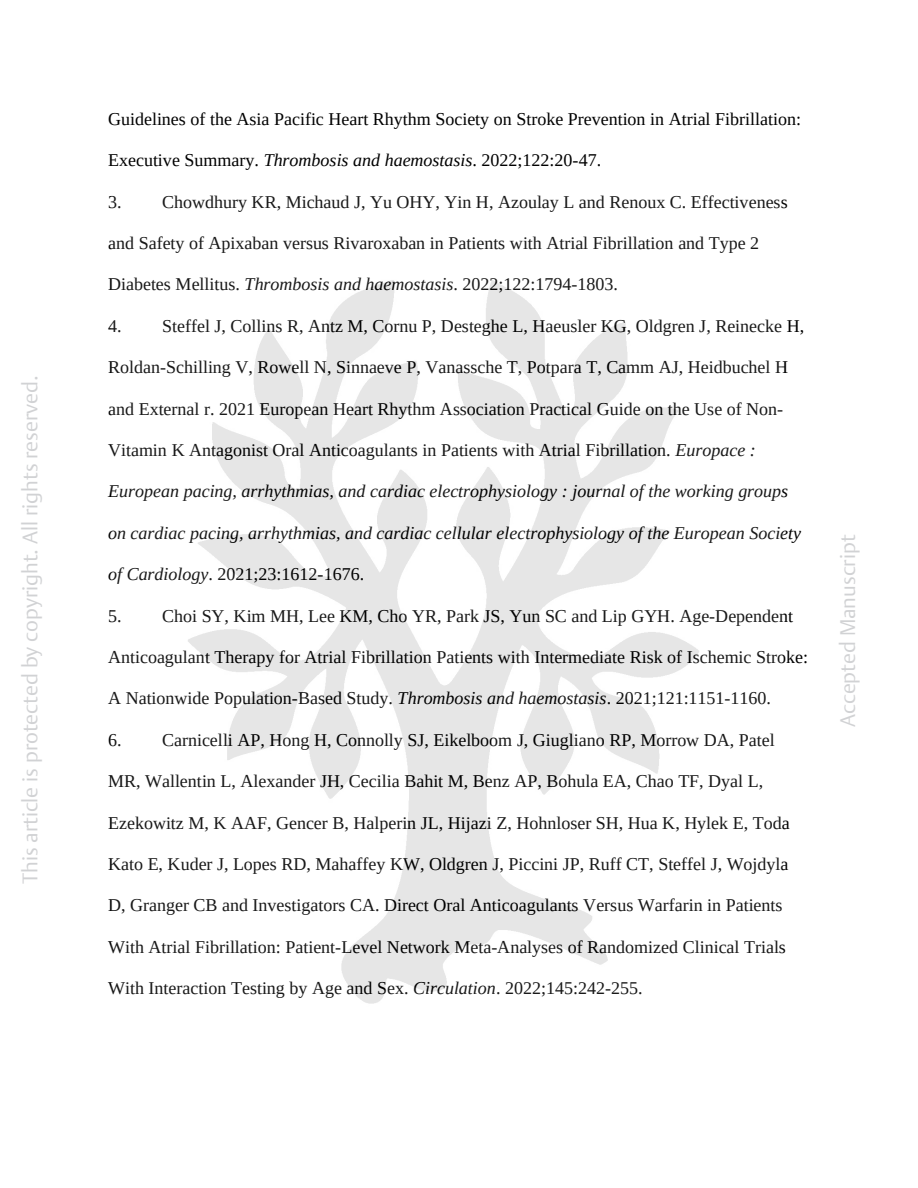
<style>
.page{position:relative;width:918px;height:1188px;background:#fff}
.page>*{position:absolute;margin:0;border:0;box-sizing:border-box;transform-origin:0 0}
.t1{font:300 21px "Thieme Argo 2011";color:#d1d2d4}
.t2{font:18px "Liberation Serif";color:#000}
.t3{font:italic 18px "Liberation Serif";color:#000}
.s1{font-style:italic}
</style>
<div class="page">
<img style="left:188px;top:280px;width:511px;height:724px">
<p class="t1" style="left:16px;top:884px;width:510px;rotate:-90deg">This article is protected by copyright. All rights reserved.</p>
<p class="t2" style="left:108px;top:109px;width:694px">Guidelines of the Asia Pacific Heart Rhythm Society on Stroke Prevention in Atrial Fibrillation:</p>
<p class="t2" style="left:108px;top:150px;width:495px">Executive Summary. <span class="s1">Thrombosis and haemostasis</span>. 2022;122:20-47.</p>
<p class="t2" style="left:108px;top:192px;width:681px">3. Chowdhury KR, Michaud J, Yu OHY, Yin H, Azoulay L and Renoux C. Effectiveness</p>
<p class="t2" style="left:108px;top:233px;width:653px">and Safety of Apixaban versus Rivaroxaban in Patients with Atrial Fibrillation and Type 2</p>
<p class="t2" style="left:108px;top:274px;width:511px">Diabetes Mellitus. <span class="s1">Thrombosis and haemostasis</span>. 2022;122:1794-1803.</p>
<p class="t2" style="left:108px;top:316px;width:698px">4. Steffel J, Collins R, Antz M, Cornu P, Desteghe L, Haeusler KG, Oldgren J, Reinecke H,</p>
<p class="t2" style="left:108px;top:357px;width:682px">Roldan-Schilling V, Rowell N, Sinnaeve P, Vanassche T, Potpara T, Camm AJ, Heidbuchel H</p>
<p class="t2" style="left:108px;top:399px;width:677px">and External r. 2021 European Heart Rhythm Association Practical Guide on the Use of Non-</p>
<p class="t2" style="left:108px;top:440px;width:649px">Vitamin K Antagonist Oral Anticoagulants in Patients with Atrial Fibrillation. <span class="s1">Europace :</span></p>
<p class="t3" style="left:108px;top:481px;width:682px">European pacing, arrhythmias, and cardiac electrophysiology : journal of the working groups</p>
<p class="t3" style="left:108px;top:523px;width:695px">on cardiac pacing, arrhythmias, and cardiac cellular electrophysiology of the European Society</p>
<p class="t2" style="left:108px;top:564px;width:258px"><span class="s1">of Cardiology</span>. 2021;23:1612-1676.</p>
<p class="t2" style="left:108px;top:606px;width:687px">5. Choi SY, Kim MH, Lee KM, Cho YR, Park JS, Yun SC and Lip GYH. Age-Dependent</p>
<p class="t2" style="left:108px;top:647px;width:701px">Anticoagulant Therapy for Atrial Fibrillation Patients with Intermediate Risk of Ischemic Stroke:</p>
<p class="t2" style="left:108px;top:688px;width:664px">A Nationwide Population-Based Study. <span class="s1">Thrombosis and haemostasis</span>. 2021;121:1151-1160.</p>
<p class="t2" style="left:108px;top:730px;width:668px">6. Carnicelli AP, Hong H, Connolly SJ, Eikelboom J, Giugliano RP, Morrow DA, Patel</p>
<p class="t2" style="left:108px;top:771px;width:657px">MR, Wallentin L, Alexander JH, Cecilia Bahit M, Benz AP, Bohula EA, Chao TF, Dyal L,</p>
<p class="t2" style="left:108px;top:813px;width:683px">Ezekowitz M, K AAF, Gencer B, Halperin JL, Hijazi Z, Hohnloser SH, Hua K, Hylek E, Toda</p>
<p class="t2" style="left:108px;top:854px;width:682px">Kato E, Kuder J, Lopes RD, Mahaffey KW, Oldgren J, Piccini JP, Ruff CT, Steffel J, Wojdyla</p>
<p class="t2" style="left:108px;top:895px;width:676px">D, Granger CB and Investigators CA. Direct Oral Anticoagulants Versus Warfarin in Patients</p>
<p class="t2" style="left:108px;top:937px;width:679px">With Atrial Fibrillation: Patient-Level Network Meta-Analyses of Randomized Clinical Trials</p>
<p class="t2" style="left:108px;top:978px;width:536px">With Interaction Testing by Age and Sex. <span class="s1">Circulation</span>. 2022;145:242-255.</p>
<p class="t1" style="left:834px;top:727px;width:194px;rotate:-90deg">Accepted Manuscript</p>
</div>
